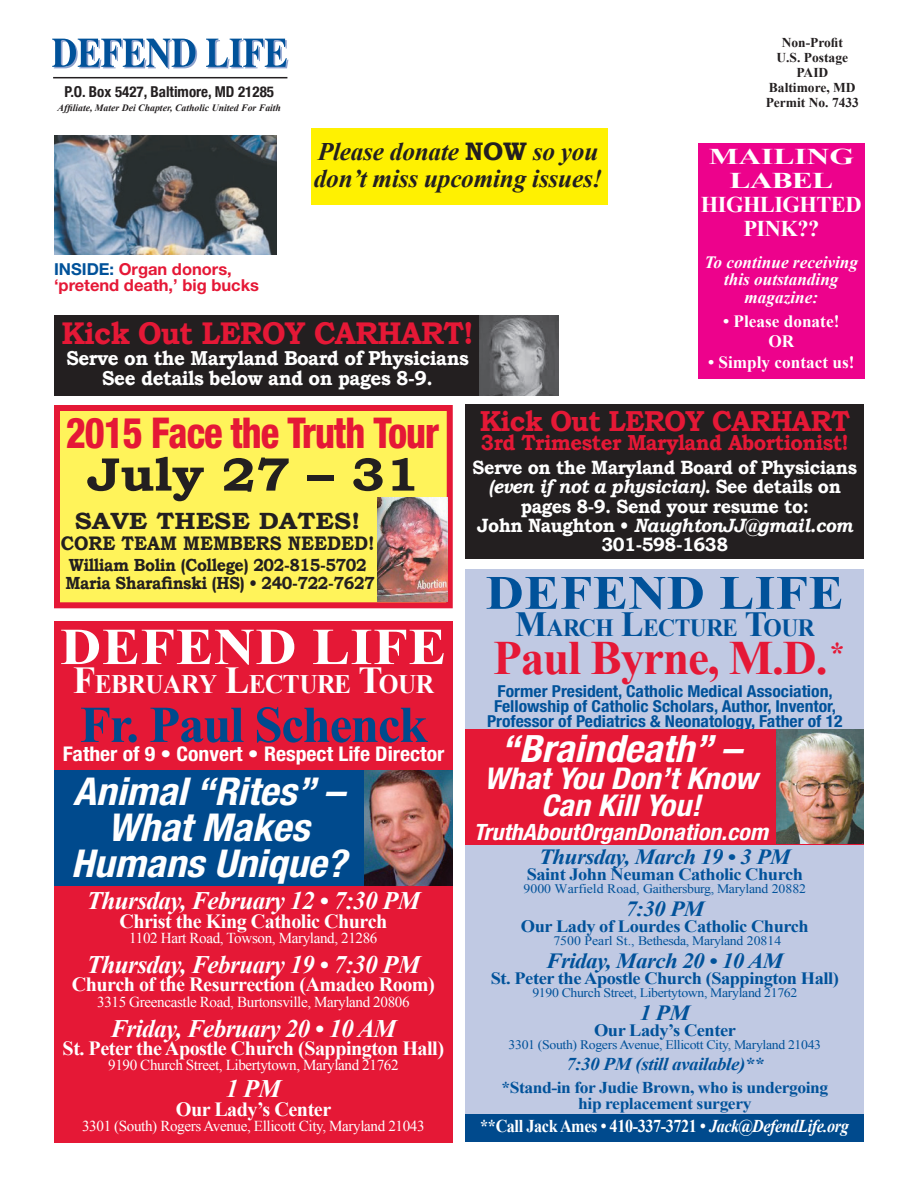
<style>
.page{position:relative;width:918px;height:1188px;background:#fff}
.page>*{position:absolute;margin:0;border:0;box-sizing:border-box;transform-origin:0 0}
.t1{font:700 51.75px "Times New Roman";letter-spacing:.01em;color:#fff;scale:1.1 1}
.t2{font:700 51.6px "Times New Roman";letter-spacing:-.025em;color:#004a8d}
.t3{font:700 48px "Times New Roman";letter-spacing:.01em;color:#01529a;scale:1.1 1}
.t4{font:700 47.85px "Times New Roman";letter-spacing:-.025em;color:#e51836}
.t5{font:700 47.1px "Bookman Old Style";color:#231f20;scale:1.1 1}
.t6{font:800 condensed 42.6px "Helvetica Neue";letter-spacing:-.025em;color:#e51836;scale:.9 1}
.t7{font:italic 700 condensed 38.4px/36px "Helvetica Neue";color:#fff;text-align:center;scale:1.07 1}
.t8{font:italic 700 condensed 37.65px "Helvetica Neue";color:#fff;scale:1.07 1}
.t9{font:700 31.35px "Bookman Old Style";letter-spacing:-.025em;color:#e51836;scale:.93 1}
.t10{font:italic 700 condensed 30px/27px "Helvetica Neue";color:#fff;text-align:center;scale:1.07 1}
.t11{font:700 28.95px "Bookman Old Style";letter-spacing:-.025em;color:#e51836;scale:.93 1}
.t12{font:700 26.7px "Times New Roman";letter-spacing:-.02em;color:#fff;scale:.95 1}
.t13{font:italic 700 25.35px/27.2px "Times New Roman";letter-spacing:-.01em;color:#231f20}
.t14{font:italic 700 25.2px "Times New Roman";letter-spacing:-.025em;color:#fff}
.t15{font:700 24.75px "Times New Roman";letter-spacing:-.02em;color:#01529a;scale:.95 1}
.t16{font:700 23.55px "Bookman Old Style";color:#231f20;scale:1.1 1}
.t17{font:700 22.5px/24.2px "Times New Roman";letter-spacing:-.025em;color:#fff;text-align:center;scale:1.4 1}
.t18{font:italic 700 condensed 22.5px "Helvetica Neue";color:#fff;scale:1.07 1}
.t19{font:700 21.75px "Bookman Old Style";letter-spacing:-.025em;color:#e51836;scale:.93 1}
.t20{font:italic 700 21.6px "Times New Roman";letter-spacing:-.025em;color:#01529a;scale:1.06 1}
.t21{font:700 condensed 20.25px "Helvetica Neue";color:#fff;scale:1.07 1}
.t22{font:700 20.1px "Times New Roman";letter-spacing:-.025em;color:#fff}
.t23{font:700 20.1px/20.4px "Bookman Old Style";letter-spacing:-.025em;color:#fff;text-align:center;scale:.93 1}
.t24{font:700 19.65px "Bookman Old Style";color:#231f20;scale:.92 1}
.t25{font:700 19.2px/19.2px "Bookman Old Style";letter-spacing:-.025em;color:#fff;text-align:center;scale:.93 1}
.t26{font:700 18px "Times New Roman";letter-spacing:-.025em;color:#fff;scale:.9 1}
.t27{font:italic 700 18px "Times New Roman";letter-spacing:-.025em;color:#01529a;scale:1.06 1}
.t28{font:700 17.55px/17.5px "Bookman Old Style";letter-spacing:-.025em;color:#231f20;scale:.92 1}
.t29{font:700 17.25px "Times New Roman";letter-spacing:-.025em;color:#01529a;scale:1.06 1}
.t30{font:italic 700 17.25px/17.2px "Times New Roman";color:#fff;text-align:center}
.t31{font:700 17.25px/20.7px "Times New Roman";color:#fff;text-align:center}
.t32{font:700 condensed 16.5px/15px "Helvetica Neue";color:#01529a;text-align:center;scale:1.07 1}
.t33{font:700 16.5px/16.5px "Times New Roman";letter-spacing:-.025em;color:#01529a;text-align:center;scale:1.06 1}
.t34{font:700 16.5px/16.5px "Helvetica Neue";color:#e51836}
.t35{font:15.15px "Times New Roman";letter-spacing:-.025em;color:#fff}
.t36{font:700 condensed 15px "Helvetica Neue";color:#231f20}
.t37{font:700 13.5px/15px "Times New Roman";color:#231f20;text-align:center}
.t38{font:13.05px "Times New Roman";letter-spacing:-.025em;color:#01529a;scale:1.06 1}
.t39{font:italic 700 9.75px "Times New Roman";color:#231f20}
.s1{color:#01529a}
.s2{font-family:"Bookman Old Style";font-style:normal}
.s3{font-size:38.1px}
.s4{font-style:italic}
.s5{font-size:35.25px}
</style>
<div class="page">
<svg style="left:52px;top:39px;width:145px;height:30px"></svg>
<svg style="left:206px;top:39px;width:82px;height:29px"></svg>
<hr style="left:53px;top:77px;width:234px;height:1px;background:#231f20">
<div style="left:699px;top:143px;width:166px;height:236px;background:#ed028c"></div>
<div style="left:311px;top:128px;width:297px;height:77px;background:#fff101"></div>
<img style="left:54px;top:135px;width:223px;height:119px">
<div style="left:54px;top:315px;width:505px;height:81px;background:#231f20"></div>
<div style="left:54px;top:621px;width:399px;height:521px;background:#e51836"></div>
<div style="left:54px;top:771px;width:399px;height:115px;background:#004a8d"></div>
<img style="left:364px;top:771px;width:89px;height:114px">
<div style="left:466px;top:570px;width:398px;height:571px;background:#c0c9e3"></div>
<div style="left:466px;top:729px;width:398px;height:115px;background:#e51836"></div>
<img style="left:776px;top:729px;width:88px;height:115px">
<div style="left:466px;top:404px;width:398px;height:155px;background:#231f20"></div>
<img style="left:479px;top:316px;width:80px;height:80px">
<div style="left:465px;top:1114px;width:399px;height:27px;background:#004a8d"></div>
<div style="left:57px;top:408px;width:393px;height:197px;background:#fff35a"></div>
<div style="left:54px;top:405px;width:399px;height:203px;border:6px solid #e51836"></div>
<img style="left:378px;top:497px;width:69px;height:104px">
<p class="t36" style="left:65px;top:83px;width:211px">P.O. Box 5427, Baltimore, MD 21285</p>
<p class="t39" style="left:58px;top:101px;width:225px">Affiliate, Mater Dei Chapter, Catholic United For Faith</p>
<p class="t34" style="left:54px;top:260px;width:207px"><span class="s1">INSIDE:</span> Organ donors, ‘pretend death,’ big bucks</p>
<h3 class="t13" style="left:314px;top:137px;width:290px">Please donate <span class="s2">NOW</span> so you don’t miss upcoming issues!</h3>
<h3 class="t9" style="left:62px;top:315px;width:445px">Kick Out LEROY CARHART!</h3>
<h3 class="t23" style="left:66px;top:347px;width:434px">Serve on the Maryland Board of Physicians<br>See details below and on pages 8-9.</h3>
<p class="t37" style="left:766px;top:34px;width:95px">Non-Profit<br>U.S. Postage<br>PAID<br>Baltimore, MD<br>Permit No. 7433</p>
<h3 class="t17" style="left:701px;top:144px;width:116px">MAILING<br>LABEL<br>HIGHLIGHTED<br>PINK??</h3>
<p class="t30" style="left:704px;top:253px;width:155px">To continue receiving this outstanding magazine:</p>
<p class="t31" style="left:723px;top:310px;width:118px">• Please donate!<br>OR</p>
<p class="t31" style="left:708px;top:351px;width:148px">• Simply contact us!</p>
<h3 class="t6" style="left:66px;top:407px;width:416px">2015 Face the Truth Tour</h3>
<h3 class="t5" style="left:87px;top:446px;width:304px">July 27 – 31</h3>
<h3 class="t16" style="left:75px;top:506px;width:261px">SAVE THESE DATES!</h3>
<p class="t24" style="left:61px;top:531px;width:343px">CORE TEAM MEMBERS NEEDED!</p>
<p class="t28" style="left:66px;top:556px;width:338px">William Bolin (College) 202-815-5702<br>Maria Sharafinski (HS) • 240-722-7627</p>
<h1 class="t1" style="left:60px;top:611px;width:352px">DEFEND LIFE</h1>
<h3 class="t12" style="left:73px;top:666px;width:381px"><span class="s3">F</span>EBRUARY <span class="s3">L</span>ECTURE <span class="s3">T</span>OUR</h3>
<h2 class="t2" style="left:80px;top:689px;width:349px">Fr. Paul Schenck</h2>
<h3 class="t21" style="left:63px;top:742px;width:358px">Father of 9 • Convert • Respect Life Director</h3>
<h3 class="t7" style="left:71px;top:773px;width:259px">Animal “Rites” –<br>What Makes<br>Humans Unique?</h3>
<h3 class="t14" style="left:87px;top:883px;width:335px">Thursday, February 12 • 7:30 PM</h3>
<h3 class="t22" style="left:119px;top:907px;width:269px">Christ the King Catholic Church</h3>
<p class="t35" style="left:129px;top:928px;width:250px">1102 Hart Road, Towson, Maryland, 21286</p>
<h3 class="t14" style="left:87px;top:947px;width:335px">Thursday, February 19 • 7:30 PM</h3>
<h3 class="t22" style="left:72px;top:971px;width:365px">Church of the Resurrection (Amadeo Room)</h3>
<p class="t35" style="left:97px;top:991px;width:314px">3315 Greencastle Road, Burtonsville, Maryland 20806</p>
<h3 class="t14" style="left:110px;top:1011px;width:287px">Friday, February 20 • 10 AM</h3>
<h3 class="t22" style="left:63px;top:1034px;width:383px">St. Peter the Apostle Church (Sappington Hall)</h3>
<p class="t35" style="left:108px;top:1055px;width:292px">9190 Church Street, Libertytown, Maryland 21762</p>
<h3 class="t14" style="left:226px;top:1071px;width:56px">1 PM</h3>
<h3 class="t22" style="left:176px;top:1095px;width:157px">Our Lady’s Center</h3>
<p class="t35" style="left:82px;top:1115px;width:344px">3301 (South) Rogers Avenue, Ellicott City, Maryland 21043</p>
<h3 class="t11" style="left:480px;top:403px;width:400px">Kick Out LEROY CARHART</h3>
<h3 class="t19" style="left:481px;top:430px;width:397px">3rd Trimester Maryland Abortionist!</h3>
<p class="t25" style="left:473px;top:458px;width:415px">Serve on the Maryland Board of Physicians <span class="s4">(even if not a physician).</span> See details on pages 8-9. Send your resume to:<br>John Naughton • <span class="s4">NaughtonJJ@gmail.com </span>301-598-1638</p>
<h3 class="t3" style="left:486px;top:560px;width:327px">DEFEND LIFE</h3>
<h3 class="t15" style="left:515px;top:610px;width:317px"><span class="s5">M</span>ARCH <span class="s5">L</span>ECTURE <span class="s5">T</span>OUR</h3>
<h3 class="t4" style="left:493px;top:625px;width:353px">Paul Byrne, M.D.<sup>*</sup></h3>
<p class="t32" style="left:487px;top:683px;width:334px">Former President, Catholic Medical Association,<br>Fellowship of Catholic Scholars, Author, Inventor,<br>Professor of Pediatrics &amp; Neonatology, Father of 12</p>
<h3 class="t8" style="left:500px;top:725px;width:227px">“Braindeath” –</h3>
<h3 class="t10" style="left:484px;top:764px;width:257px">What You Don’t Know<br>Can Kill You!</h3>
<h3 class="t18" style="left:474px;top:818px;width:277px">TruthAboutOrganDonation.com</h3>
<h3 class="t20" style="left:539px;top:842px;width:239px">Thursday, March 19 • 3 PM</h3>
<p class="t29" style="left:527px;top:862px;width:262px">Saint John Neuman Catholic Church</p>
<p class="t38" style="left:524px;top:880px;width:268px">9000 Warfield Road, Gaithersburg, Maryland 20882</p>
<h3 class="t20" style="left:625px;top:894px;width:76px">7:30 PM</h3>
<p class="t29" style="left:521px;top:915px;width:273px">Our Lady of Lourdes Catholic Church</p>
<p class="t38" style="left:553px;top:932px;width:216px">7500 Pearl St., Bethesda, Maryland 20814</p>
<h3 class="t20" style="left:546px;top:946px;width:225px">Friday, March 20 • 10 AM</h3>
<p class="t29" style="left:491px;top:967px;width:330px">St. Peter the Apostle Church (Sappington Hall)</p>
<p class="t38" style="left:532px;top:984px;width:252px">9190 Church Street, Libertytown, Maryland 21762</p>
<h3 class="t20" style="left:640px;top:998px;width:49px">1 PM</h3>
<p class="t29" style="left:594px;top:1019px;width:135px">Our Lady’s Center</p>
<p class="t38" style="left:509px;top:1036px;width:296px">3301 (South) Rogers Avenue, Ellicott City, Maryland 21043</p>
<p class="t27" style="left:566px;top:1052px;width:188px">7:30 PM (still available)**</p>
<p class="t33" style="left:501px;top:1079px;width:310px">*Stand-in for Judie Brown, who is undergoing hip replacement surgery</p>
<p class="t26" style="left:480px;top:1114px;width:411px">**Call Jack Ames • 410-337-3721 • <span class="s4">Jack@DefendLife.org</span></p>
</div>
